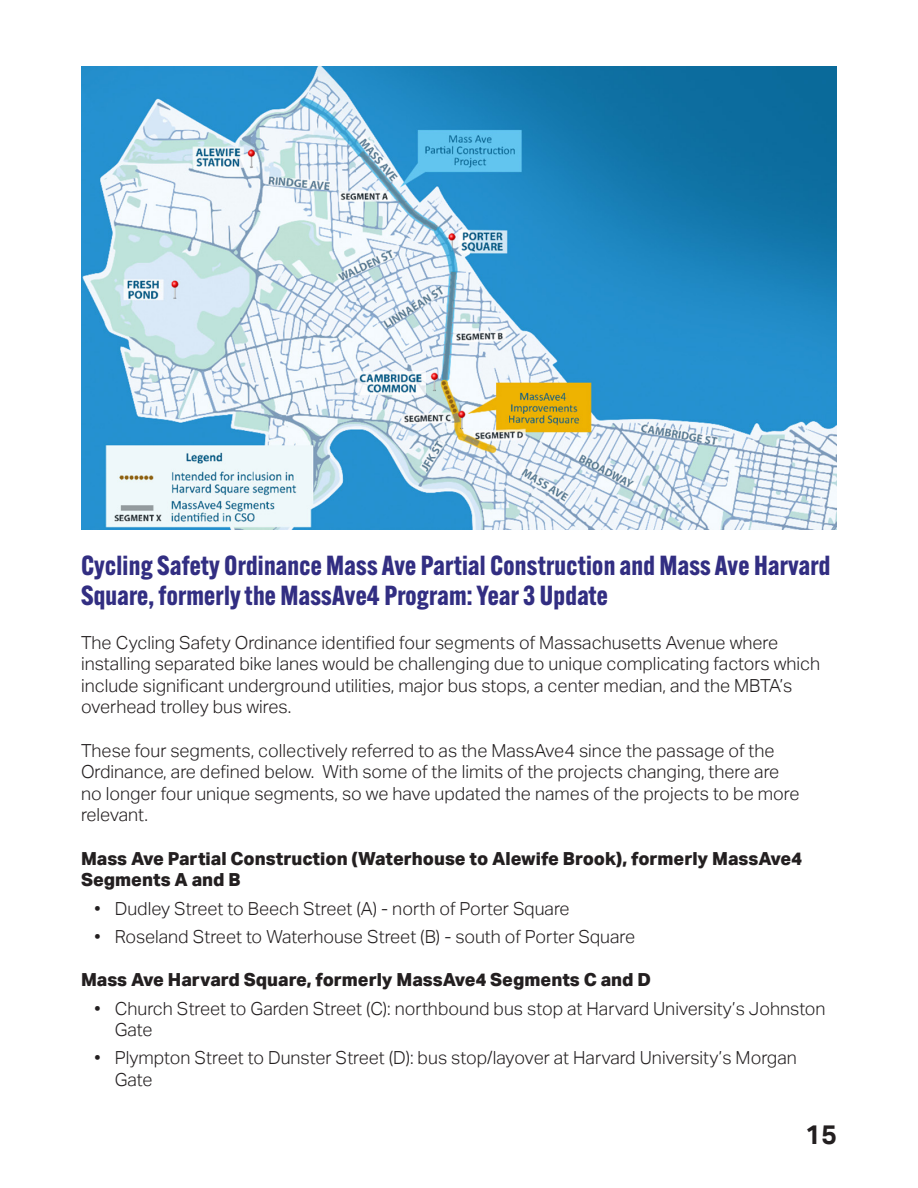
<style>
.page{position:relative;width:918px;height:1188px;background:#fff}
.page>*{position:absolute;margin:0;border:0;box-sizing:border-box;transform-origin:0 0}
.t1{font:700 27px/30px "Alternate Gothic ATF";letter-spacing:.01em;color:#322e82}
.t2{font:700 27px "Aktiv Grotesk";color:#231f20}
.Bulleted_List_1{font:300 18px/21.6px "Aktiv Grotesk";color:#231f20}
.t3{font:800 18px/21.6px "Aktiv Grotesk";color:#231f20}
</style>
<div class="page">
<img style="left:81px;top:66px;width:756px;height:463px">
<h2 class="t1" style="left:81px;top:551px;width:751px">Cycling Safety Ordinance Mass Ave Partial Construction and Mass Ave Harvard<br>Square, formerly the MassAve4 Program: Year 3 Update</h2>
<p class="Bulleted_List_1" style="left:81px;top:632px;width:741px">The Cycling Safety Ordinance identified four segments of Massachusetts Avenue where installing separated bike lanes would be challenging due to unique complicating factors which include significant underground utilities, major bus stops, a center median, and the MBTA’s overhead trolley bus wires.</p>
<p class="Bulleted_List_1" style="left:81px;top:740px;width:720px">These four segments, collectively referred to as the MassAve4 since the passage of the Ordinance, are defined below. With some of the limits of the projects changing, there are no longer four unique segments, so we have updated the names of the projects to be more relevant.</p>
<p class="t3" style="left:81px;top:848px;width:723px">Mass Ave Partial Construction (Waterhouse to Alewife Brook), formerly MassAve4<br>Segments A and B</p>
<p class="Bulleted_List_1" style="left:94px;top:898px;width:477px">• Dudley Street to Beech Street (A) - north of Porter Square</p>
<p class="Bulleted_List_1" style="left:94px;top:926px;width:542px">• Roseland Street to Waterhouse Street (B) - south of Porter Square</p>
<p class="t3" style="left:81px;top:969px;width:572px">Mass Ave Harvard Square, formerly MassAve4 Segments C and D</p>
<p class="Bulleted_List_1" style="left:115px;top:998px;width:712px;text-indent:-20px">• Church Street to Garden Street (C): northbound bus stop at Harvard University’s Johnston<br>Gate</p>
<p class="Bulleted_List_1" style="left:115px;top:1047px;width:684px;text-indent:-20px">• Plympton Street to Dunster Street (D): bus stop/layover at Harvard University’s Morgan<br>Gate</p>
<h1 class="t2" style="left:805px;top:1119px;width:33px">15</h1>
</div>
